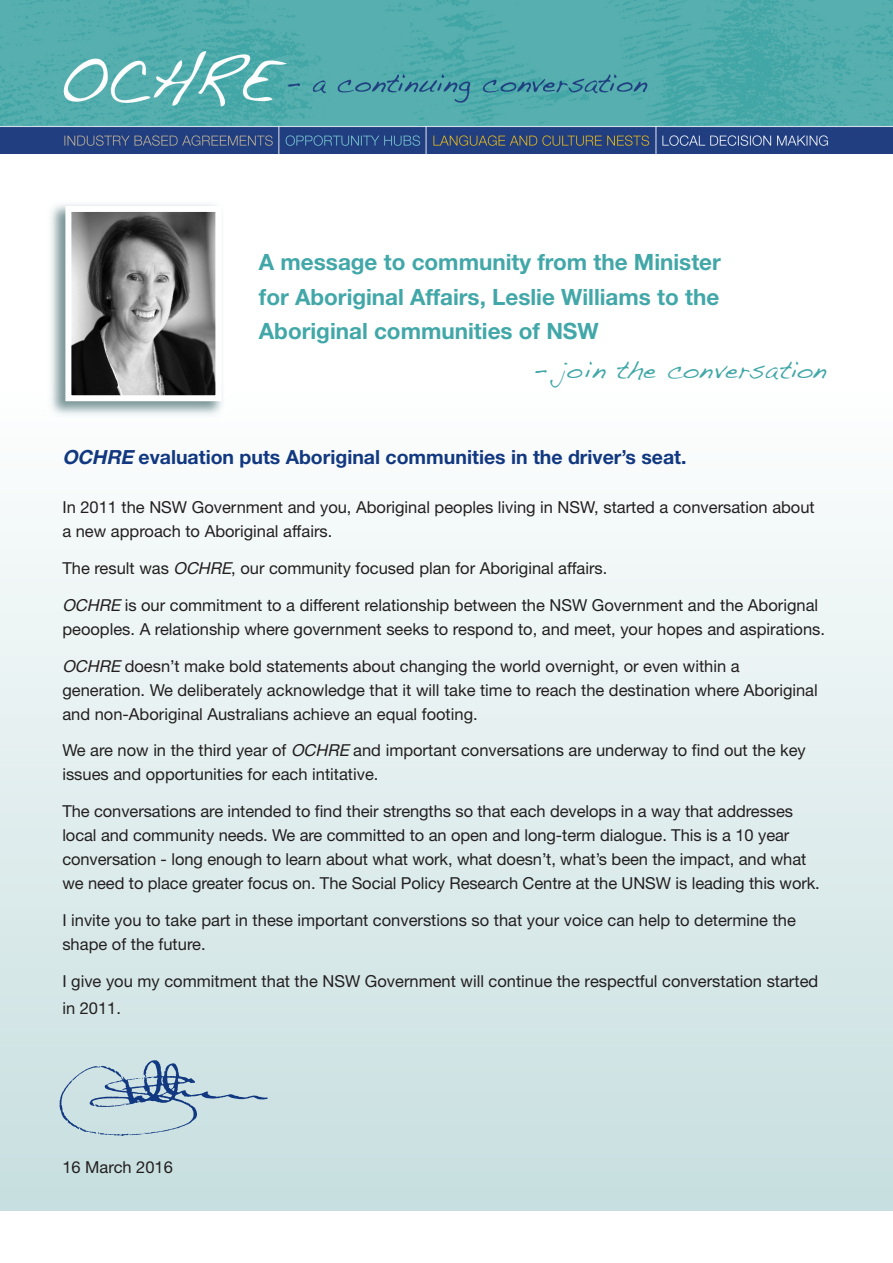
<style>
.page{position:relative;width:893px;height:1263px;background:#fff}
.page>*{position:absolute;margin:0;border:0;box-sizing:border-box;transform-origin:0 0}
.t1{font:25.5px "Handwriting Dakota";letter-spacing:.015em;color:#42a7a8}
.t2{font:700 22.5px/34.5px "Helvetica Neue";color:#42a7a8;text-align:justify}
.t3{font:700 19.5px "Helvetica Neue";color:#113880}
.t4{font:16.5px/24px "Helvetica Neue";color:#231f20}
.s1{font-style:italic}
</style>
<div class="page">
<div style="left:0;top:384px;width:893px;height:827px;background:linear-gradient(to bottom,#fefefe,#c6dedf)"></div>
<img style="left:0;top:0;width:893px;height:153px">
<img style="left:47px;top:204px;width:181px;height:216px">
<img style="left:72px;top:213px;width:142px;height:181px">
<div style="left:65px;top:206px;width:156px;height:195px;border:6px solid #fff"></div>
<img style="left:43px;top:1043px;width:244px;height:105px">
<h2 class="t2" style="left:259px;top:247px;width:463px">A message to community from the Minister for Aboriginal Affairs, Leslie Williams to the Aboriginal communities of NSW</h2>
<h1 class="t1" style="left:535px;top:351px;width:293px">– join the conversation</h1>
<p class="t3" style="left:62px;top:450px;width:626px"><span class="s1">OCHRE</span>evaluation puts Aboriginal communities in the driver’s seat.</p>
<p class="t4" style="left:62px;top:497px;width:754px">In 2011 the NSW Government and you, Aboriginal peoples living in NSW, started a conversation about a new approach to Aboriginal affairs.</p>
<p class="t4" style="left:62px;top:558px;width:546px">The result was <span class="s1">OCHRE</span>, our community focused plan for Aboriginal affairs.</p>
<p class="t4" style="left:62px;top:594px;width:764px"><span class="s1">OCHRE</span>is our commitment to a different relationship between the NSW Government and the Aborignal peooples. A relationship where government seeks to respond to, and meet, your hopes and aspirations.</p>
<p class="t4" style="left:62px;top:655px;width:757px"><span class="s1">OCHRE</span>doesn’t make bold statements about changing the world overnight, or even within a generation. We deliberately acknowledge that it will take time to reach the destination where Aboriginal and non-Aboriginal Australians achieve an equal footing.</p>
<p class="t4" style="left:62px;top:740px;width:745px">We are now in the third year of <span class="s1">OCHRE</span>and important conversations are underway to find out the key issues and opportunities for each intitative.</p>
<p class="t4" style="left:62px;top:801px;width:759px">The conversations are intended to find their strengths so that each develops in a way that addresses local and community needs. We are committed to an open and long-term dialogue. This is a 10 year conversation - long enough to learn about what work, what doesn’t, what’s been the impact, and what we need to place greater focus on. The Social Policy Research Centre at the UNSW is leading this work.</p>
<p class="t4" style="left:62px;top:909px;width:735px">I invite you to take part in these important converstions so that your voice can help to determine the shape of the future.</p>
<p class="t4" style="left:62px;top:969px;width:757px;line-height:26.5px">I give you my commitment that the NSW Government will continue the respectful converstation started in 2011.</p>
<p class="t4" style="left:62px;top:1157px;width:112px">16 March 2016</p>
</div>
